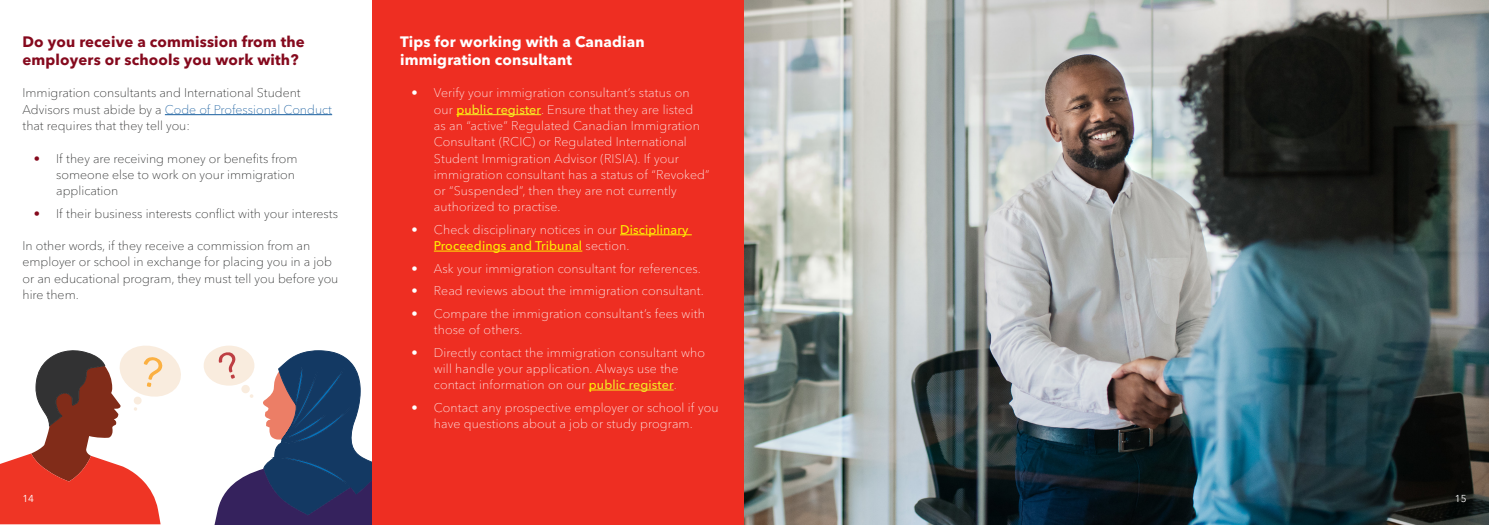
<style>
.page{position:relative;width:1489px;height:525px;background:#fff}
.page>*{position:absolute;margin:0;border:0;box-sizing:border-box;transform-origin:0 0}
.t1{font:700 15px/17.5px "Avenir Next LT Pro";letter-spacing:.01em;color:#85091d}
.t2{font:700 15px/17.5px "Avenir Next LT Pro";letter-spacing:.01em;color:#fff}
.t3{font:100 12.5px/16.2px "Avenir Next LT Pro";letter-spacing:.01em;color:#fff}
.t4{font:100 12.5px/16.2px "Avenir Next LT Pro";color:#1f2020}
.t5{font:10px "Avenir Next LT Pro";color:#fff}
.s1{color:#175d9e}
.s2{color:#85091d}
.s3{font-weight:500;color:#fff101}
.s4{font-weight:500;color:#f7ee22}
.s5{font-weight:500;color:#f4ec23}
</style>
<div class="page">
<div style="left:204px;top:345px;width:50px;height:40px;background:#f9ecde;border-radius:50%"></div>
<svg style="left:203px;top:350px;width:169px;height:174px"></svg>
<div style="left:372px;top:0;width:372px;height:524px;background:#ee2e22"></div>
<hr style="left:464px;top:114px;width:77px;height:1px;background:#f7ee22">
<hr style="left:620px;top:234px;width:71px;height:1px;background:#fff101">
<hr style="left:434px;top:250px;width:148px;height:1px;background:#fff101">
<hr style="left:597px;top:389px;width:76px;height:1px;background:#f4ec23">
<img style="left:744px;top:0;width:744px;height:524px">
<hr style="left:165px;top:114px;width:167px;height:1px;background:#175d9e">
<svg style="left:0;top:345px;width:181px;height:179px"></svg>
<p class="t1" style="left:22px;top:33px;width:284px">Do you receive a commission from the employers or schools you work with?</p>
<p class="t4" style="left:22px;top:85px;width:311px">Immigration consultants and International Student<br>Advisors must abide by a <span class="s1">Code of Professional Conduct </span>that requires that they tell you:</p>
<p class="t4" style="left:56px;top:150px;width:243px;text-indent:-22px"><span class="s2">•</span> If they are receiving money or benefits from someone else to work on your immigration application</p>
<p class="t4" style="left:34px;top:205px;width:306px"><span class="s2">•</span> If their business interests conflict with your interests</p>
<p class="t4" style="left:22px;top:237px;width:317px">In other words, if they receive a commission from an employer or school in exchange for placing you in a job or an educational program, they must tell you before you hire them.</p>
<p class="t2" style="left:400px;top:33px;width:246px">Tips for working with a Canadian immigration consultant</p>
<p class="t3" style="left:434px;top:85px;width:277px;text-indent:-22px">• Verify your immigration consultant’s status on our <span class="s3">p</span><span class="s4">ublic register</span>. Ensure that they are listed<br>as an “active” Regulated Canadian Immigration Consultant (RCIC) or Regulated International Student Immigration Advisor (RISIA). If your immigration consultant has a status of “Revoked” or “Suspended”, then they are not currently authorized to practise.</p>
<p class="t3" style="left:434px;top:221px;width:256px;text-indent:-22px">• Check disciplinary notices in our <span class="s3">Disciplinary<br>Proceedings and Tribunal</span> section.</p>
<p class="t3" style="left:411px;top:260px;width:291px">• Ask your immigration consultant for references.</p>
<p class="t3" style="left:411px;top:282px;width:294px">• Read reviews about the immigration consultant.</p>
<p class="t3" style="left:434px;top:305px;width:272px;text-indent:-22px">• Compare the immigration consultant’s fees with those of others.</p>
<p class="t3" style="left:411px;top:344px;width:295px;text-align:center">• Directly contact the immigration consultant who will handle your application. Always use the<br>contact information on our <span class="s3">p</span><span class="s5">ublic register</span>.</p>
<p class="t3" style="left:411px;top:399px;width:309px;text-align:center">• Contact any prospective employer or school if you have questions about a job or study program.</p>
<p class="t5" style="left:23px;top:492px;width:13px">14</p>
<p class="t5" style="left:1454px;top:492px;width:13px">15</p>
</div>
